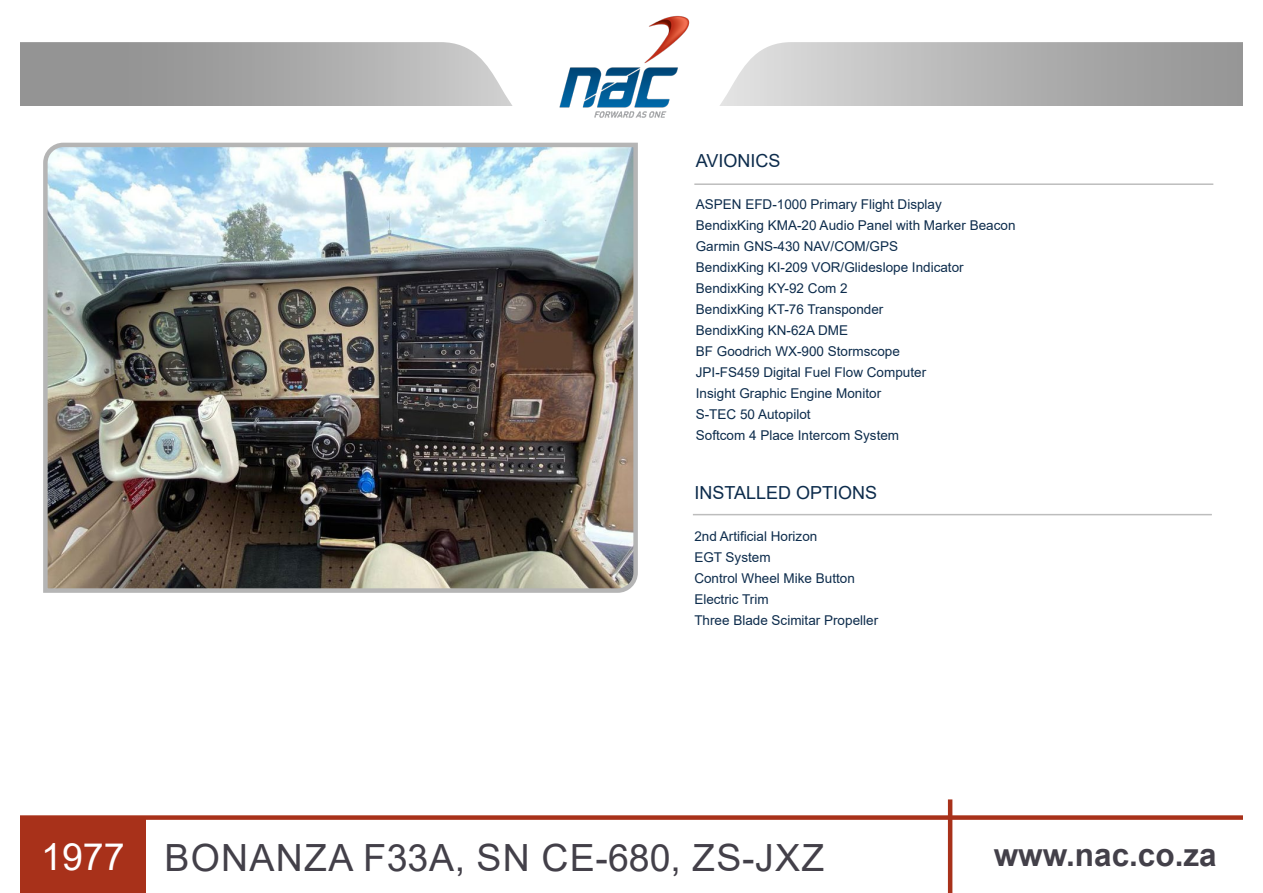
<style>
.page{position:relative;width:1263px;height:893px;background:#fff}
.page>*{position:absolute;margin:0;border:0;box-sizing:border-box;transform-origin:0 0}
.t1{font:37.5px "Arial";letter-spacing:.035em;color:#434049}
.t2{font:700 31.5px "Arial";color:#434049}
.t3{font:18px "Arial";color:#0d2c4c}
.t4{font:13.5px "Arial";color:#0d2c4c}
.s1{color:#fff}
</style>
<div class="page">
<img style="left:43px;top:142px;width:595px;height:451px">
<hr style="left:693px;top:514px;width:519px;height:1px;background:#bdbdbd">
<hr style="left:694px;top:183px;width:519px;height:2px;background:#bdbdbd">
<svg style="left:20px;top:42px;width:493px;height:64px;background:#ababab"></svg>
<svg style="left:720px;top:42px;width:523px;height:64px;background:#b9b9b9"></svg>
<hr style="left:948px;top:799px;width:4px;height:94px;background:#a8311a">
<div style="left:0;top:815px;width:1244px;height:5px;background:#a8311a"></div>
<div style="left:1px;top:817px;width:145px;height:75px;background:#a8311a"></div>
<img style="left:559px;top:15px;width:131px;height:103px">
<div style="left:1px;top:0;width:19px;height:893px;background:#fff"></div>
<p class="t3" style="left:696px;top:149px;width:86px">AVIONICS</p>
<p class="t4" style="left:696px;top:195px;width:248px">ASPEN EFD-1000 Primary Flight Display</p>
<p class="t4" style="left:696px;top:216px;width:321px">BendixKing KMA-20 Audio Panel with Marker Beacon</p>
<p class="t4" style="left:696px;top:237px;width:204px">Garmin GNS-430 NAV/COM/GPS</p>
<p class="t4" style="left:696px;top:258px;width:269px">BendixKing KI-209 VOR/Glideslope Indicator</p>
<p class="t4" style="left:696px;top:279px;width:153px">BendixKing KY-92 Com 2</p>
<p class="t4" style="left:696px;top:300px;width:189px">BendixKing KT-76 Transponder</p>
<p class="t4" style="left:696px;top:321px;width:154px">BendixKing KN-62A DME</p>
<p class="t4" style="left:696px;top:342px;width:206px">BF Goodrich WX-900 Stormscope</p>
<p class="t4" style="left:696px;top:363px;width:232px">JPI-FS459 Digital Fuel Flow Computer</p>
<p class="t4" style="left:696px;top:384px;width:187px">Insight Graphic Engine Monitor</p>
<p class="t4" style="left:696px;top:405px;width:116px">S-TEC 50 Autopilot</p>
<p class="t4" style="left:696px;top:426px;width:205px">Softcom 4 Place Intercom System</p>
<p class="t3" style="left:694px;top:481px;width:184px">INSTALLED OPTIONS</p>
<p class="t4" style="left:694px;top:527px;width:125px">2nd Artificial Horizon</p>
<p class="t4" style="left:694px;top:548px;width:78px">EGT System</p>
<p class="t4" style="left:694px;top:569px;width:162px">Control Wheel Mike Button</p>
<p class="t4" style="left:694px;top:590px;width:76px">Electric Trim</p>
<p class="t4" style="left:694px;top:611px;width:185px">Three Blade Scimitar Propeller</p>
<h1 class="t1" style="left:41px;top:832px;width:785px"><span class="s1">1977</span> BONANZA F33A, SN CE-680, ZS-JXZ</h1>
<h2 class="t2" style="left:994px;top:833px;width:224px">www.nac.co.za</h2>
</div>
